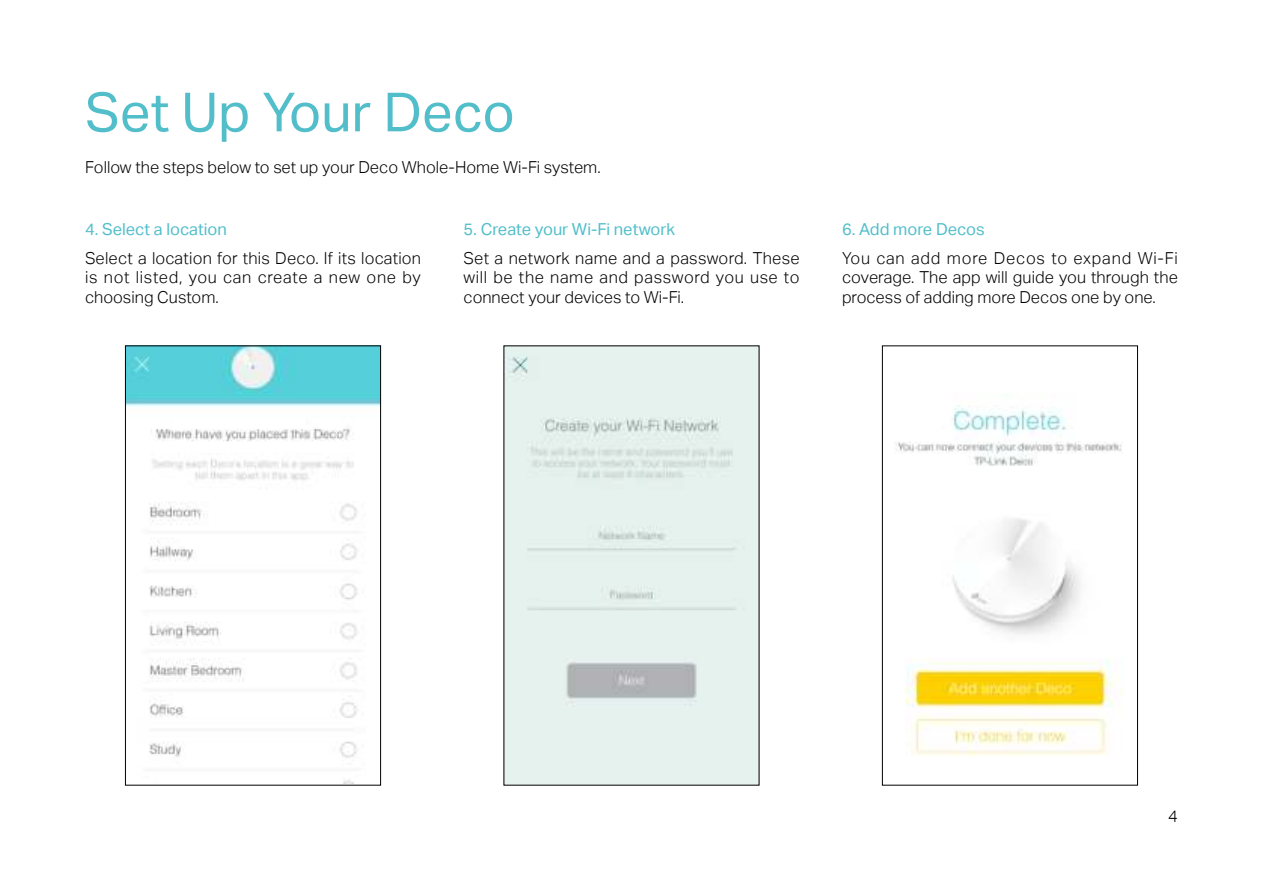
<style>
.page{position:relative;width:1263px;height:893px;background:#fff}
.page>*{position:absolute;margin:0;border:0;box-sizing:border-box;transform-origin:0 0}
.t1{font:54px "TP Link Aktiv Regular";color:#51beca}
.t2{font:16.5px/19.8px "TP Link Aktiv Light";color:#000;text-align:justify}
.t3{font:16.5px "TP Link Aktiv Regular";color:#51beca}
</style>
<div class="page">
<img style="left:127px;top:348px;width:252px;height:435px">
<div style="left:125px;top:346px;width:256px;height:439px;border:1px solid #000"></div>
<img style="left:506px;top:348px;width:251px;height:435px">
<img style="left:894px;top:405px;width:229px;height:351px">
<div style="left:882px;top:346px;width:256px;height:439px;border:1px solid #000"></div>
<h1 class="t1" style="left:85px;top:91px;width:431px">Set Up Your Deco</h1>
<p class="t2" style="left:85px;top:158px;width:517px">Follow the steps below to set up your Deco Whole-Home Wi-Fi system.</p>
<p class="t3" style="left:85px;top:223px;width:143px">4. Select a location</p>
<p class="t2" style="left:85px;top:249px;width:338px">Select a location for this Deco. If its location is not listed, you can create a new one by choosing Custom.</p>
<p class="t3" style="left:463px;top:223px;width:213px">5. Create your Wi-Fi network</p>
<p class="t2" style="left:463px;top:249px;width:338px">Set a network name and a password. These will be the name and password you use to connect your devices to Wi-Fi.</p>
<p class="t3" style="left:842px;top:223px;width:144px">6. Add more Decos</p>
<p class="t2" style="left:842px;top:249px;width:337px">You can add more Decos to expand Wi-Fi coverage. The app will guide you through the process of adding more Decos one by one.</p>
<p class="t2" style="left:1168px;top:808px;width:11px">4</p>
</div>
